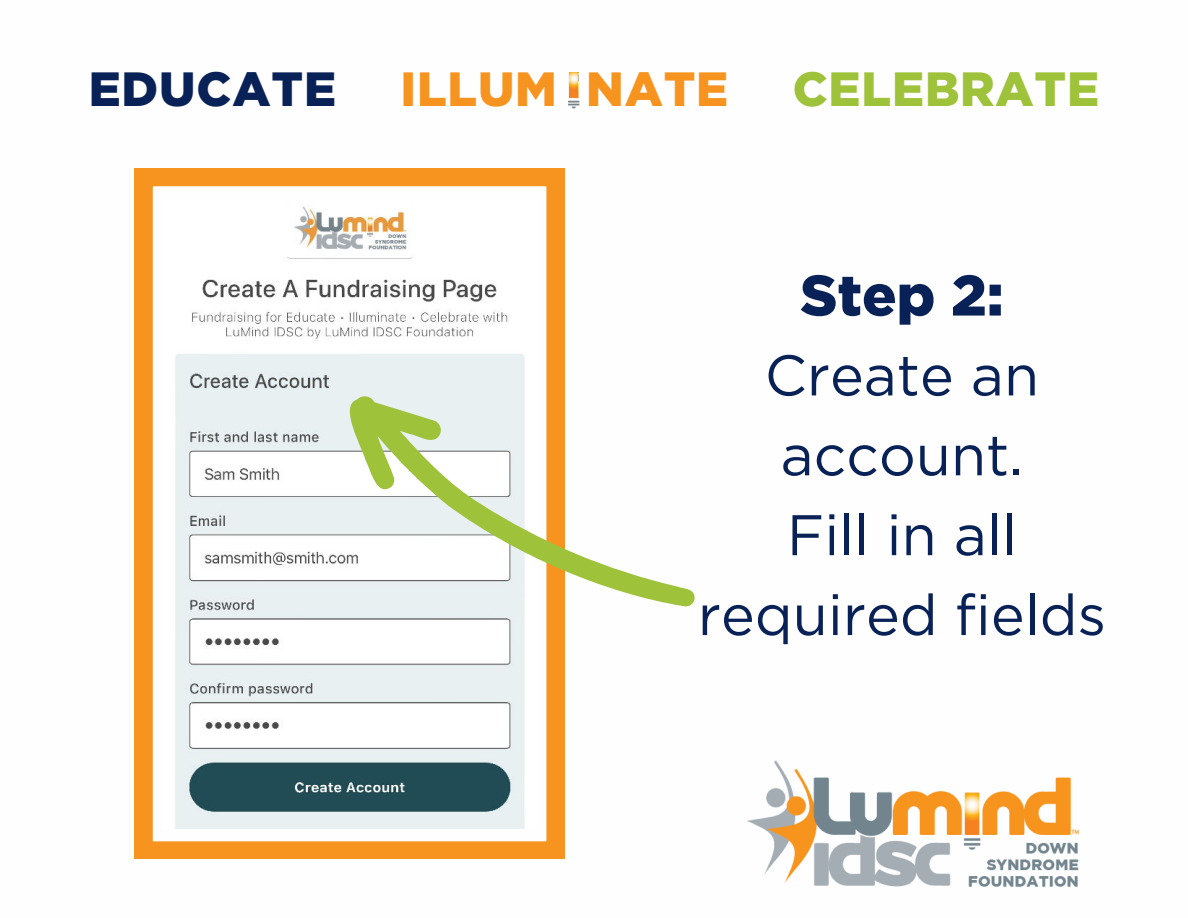
<style>
.page{position:relative;width:1188px;height:918px;background:#fff}
.page>*{position:absolute;margin:0;border:0;box-sizing:border-box;transform-origin:0 0}
.t1{font:57.15px/79.8px "Gotham";color:#082157;text-align:center}
.t2{font:900 57.15px "Gotham";color:#082157}
.t3{font:900 48px "Gotham";letter-spacing:.02em;color:#f6941f}
.t4{font:900 48px "Gotham";letter-spacing:.02em;color:#9ec23a}
.t5{font:900 48px "Gotham";letter-spacing:.02em;color:#082157}
</style>
<div class="page">
<img style="left:747px;top:761px;width:331px;height:126px">
<img style="left:568px;top:73px;width:12px;height:36px">
<svg style="left:135px;top:168px;width:429px;height:691px"></svg>
<img style="left:163px;top:200px;width:373px;height:629px">
<svg style="left:338px;top:396px;width:357px;height:210px"></svg>
<p class="t5" style="left:89px;top:56px;width:249px">EDUCATE</p>
<p class="t3" style="left:400px;top:56px;width:329px">ILLUM NATE</p>
<p class="t4" style="left:793px;top:56px;width:308px">CELEBRATE</p>
<p class="t2" style="left:800px;top:256px;width:205px">Step 2:</p>
<p class="t1" style="left:698px;top:334px;width:410px">Create an account.<br>Fill in all required fields</p>
</div>
